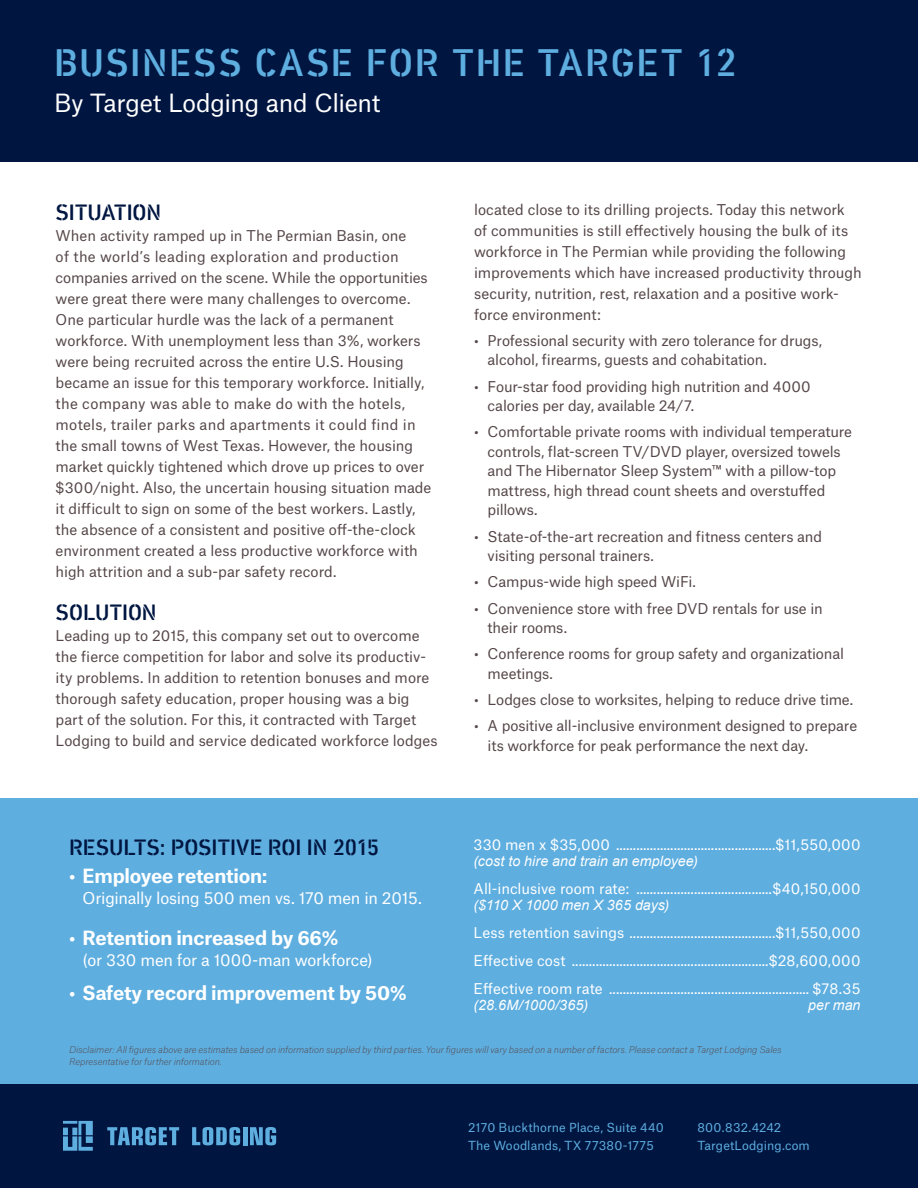
<style>
.page{position:relative;width:918px;height:1188px;background:#fff}
.page>*{position:absolute;margin:0;border:0;box-sizing:border-box;transform-origin:0 0}
.t1{font:500 39px "DIN Next Stencil";letter-spacing:.04em;color:#5eaee0}
.t2{font:24px "Atlas Grotesk";letter-spacing:-.015em;color:#fff}
.t3{font:500 22.5px "DIN Next Stencil";letter-spacing:-.005em;color:#001640}
.t4{font:500 22.5px "DIN Next Stencil";letter-spacing:-.005em;color:#001641}
.t5{font:700 18.75px "Atlas Grotesk";letter-spacing:-.015em;color:#fff}
.t6{font:15.75px "Atlas Grotesk";letter-spacing:-.015em;color:#fff}
.t7{font:14.25px/21px "Atlas Grotesk";color:#554749}
.t8{font:14.25px/27.8px "Atlas Grotesk";letter-spacing:.005em;color:#fff;text-align:justify}
.t9{font:italic 14.25px "Arial";letter-spacing:.005em;color:#fff}
.t10{font:12px/18px "Atlas Grotesk";letter-spacing:.01em;color:#5eaee0}
.t11{font:italic 100 9px/12px "Atlas Grotesk";letter-spacing:-.005em;color:#554749}
</style>
<div class="page">
<div style="left:0;top:1084px;width:918px;height:104px;background:#001641"></div>
<svg style="left:107px;top:1127px;width:72px;height:18px"></svg>
<svg style="left:192px;top:1127px;width:48px;height:18px"></svg>
<hr style="left:243px;top:1127px;width:4px;height:18px;background:#5eaee0">
<svg style="left:250px;top:1127px;width:26px;height:18px"></svg>
<svg style="left:63px;top:1121px;width:30px;height:30px"></svg>
<div style="left:0;top:0;width:918px;height:162px;background:#001641"></div>
<div style="left:0;top:798px;width:918px;height:285px;background:#5eaee0"></div>
<h1 class="t1" style="left:54px;top:40px;width:684px">BUSINESS CASE FOR THE TARGET 12</h1>
<h2 class="t2" style="left:54px;top:83px;width:328px">By Target Lodging and Client</h2>
<h3 class="t4" style="left:56px;top:199px;width:107px">SITUATION</h3>
<p class="t7" style="left:56px;top:223px;width:377px">When activity ramped up in The Permian Basin, one<br>of the world’s leading exploration and production companies arrived on the scene. While the opportunities were great there were many challenges to overcome.<br>One particular hurdle was the lack of a permanent workforce. With unemployment less than 3%, workers were being recruited across the entire U.S. Housing became an issue for this temporary workforce. Initially, the company was able to make do with the hotels, motels, trailer parks and apartments it could find in the small towns of West Texas. However, the housing market quickly tightened which drove up prices to over $300/night. Also, the uncertain housing situation made it difficult to sign on some of the best workers. Lastly, the absence of a consistent and positive off-the-clock environment created a less productive workforce with high attrition and a sub-par safety record.</p>
<h3 class="t4" style="left:56px;top:599px;width:103px">SOLUTION</h3>
<p class="t7" style="left:56px;top:623px;width:384px">Leading up to 2015, this company set out to overcome the fierce competition for labor and solve its productiv&shy;ity problems. In addition to retention bonuses and more thorough safety education, proper housing was a big part of the solution. For this, it contracted with Target Lodging to build and service dedicated workforce lodges</p>
<h3 class="t3" style="left:69px;top:834px;width:312px">RESULTS: POSITIVE ROI IN 2015</h3>
<h3 class="t5" style="left:69px;top:860px;width:200px">• Employee retention:</h3>
<p class="t6" style="left:83px;top:885px;width:341px">Originally losing 500 men vs. 170 men in 2015.</p>
<h3 class="t5" style="left:69px;top:922px;width:271px">• Retention increased by 66%</h3>
<p class="t6" style="left:83px;top:947px;width:292px">(or 330 men for a 1000-man workforce)</p>
<h3 class="t5" style="left:69px;top:978px;width:339px">• Safety record improvement by 50%</h3>
<p class="t7" style="left:474px;top:197px;width:389px">located close to its drilling projects. Today this network<br>of communities is still effectively housing the bulk of its workforce in The Permian while providing the following improvements which have increased productivity through security, nutrition, rest, relaxation and a positive work&shy;force environment:</p>
<p class="t7" style="left:488px;top:329px;width:336px;line-height:19.5px;text-indent:-13px">• Professional security with zero tolerance for drugs, alcohol, firearms, guests and cohabitation.</p>
<p class="t7" style="left:488px;top:375px;width:325px;line-height:19.5px;text-indent:-13px">• Four-star food providing high nutrition and 4000 calories per day, available 24/7.</p>
<p class="t7" style="left:488px;top:421px;width:366px;line-height:19.5px;text-indent:-13px">• Comfortable private rooms with individual temperature controls, flat-screen TV/DVD player, oversized towels and The Hibernator Sleep System™ with a pillow-top mattress, high thread count sheets and overstuffed pillows.</p>
<p class="t7" style="left:488px;top:525px;width:336px;line-height:19.5px;text-indent:-13px">• State-of-the-art recreation and fitness centers and visiting personal trainers.</p>
<p class="t7" style="left:474px;top:570px;width:223px">• Campus-wide high speed WiFi.</p>
<p class="t7" style="left:488px;top:597px;width:337px;line-height:19.5px;text-indent:-13px">• Convenience store with free DVD rentals for use in their rooms.</p>
<p class="t7" style="left:488px;top:643px;width:358px;line-height:19.5px;text-indent:-13px">• Conference rooms for group safety and organizational meetings.</p>
<p class="t7" style="left:474px;top:688px;width:381px">• Lodges close to worksites, helping to reduce drive time.</p>
<p class="t7" style="left:488px;top:715px;width:371px;line-height:19.5px;text-indent:-13px">• A positive all-inclusive environment designed to prepare its workforce for peak performance the next day.</p>
<p class="t8" style="left:474px;top:829px;width:388px">330 men x $35,000 ...............................................$11,550,000</p>
<p class="t9" style="left:474px;top:852px;width:226px">(cost to hire and train an employee)</p>
<p class="t8" style="left:474px;top:873px;width:389px">All-inclusive room rate: ........................................$40,150,000</p>
<p class="t9" style="left:474px;top:896px;width:197px">($110 X 1000 men X 365 days)</p>
<p class="t8" style="left:474px;top:917px;width:389px">Less retention savings ...........................................$11,550,000<br>Effective cost ..........................................................$28,600,000<br>Effective room rate ........................................................... $78.35</p>
<p class="t9" style="left:474px;top:996px;width:116px">(28.6M/1000/365)</p>
<p class="t9" style="left:808px;top:996px;width:54px">per man</p>
<p class="t11" style="left:69px;top:1042px;width:714px">Disclaimer: All figures above are estimates based on information supplied by third parties. Your figures will vary based on a number of factors. Please contact a Target Lodging Sales<br>Representative for further information.</p>
<p class="t10" style="left:468px;top:1117px;width:197px">2170 Buckthorne Place, Suite 440<br>The Woodlands, TX 77380-1775</p>
<p class="t10" style="left:698px;top:1117px;width:114px">800.832.4242<br>TargetLodging.com</p>
</div>
